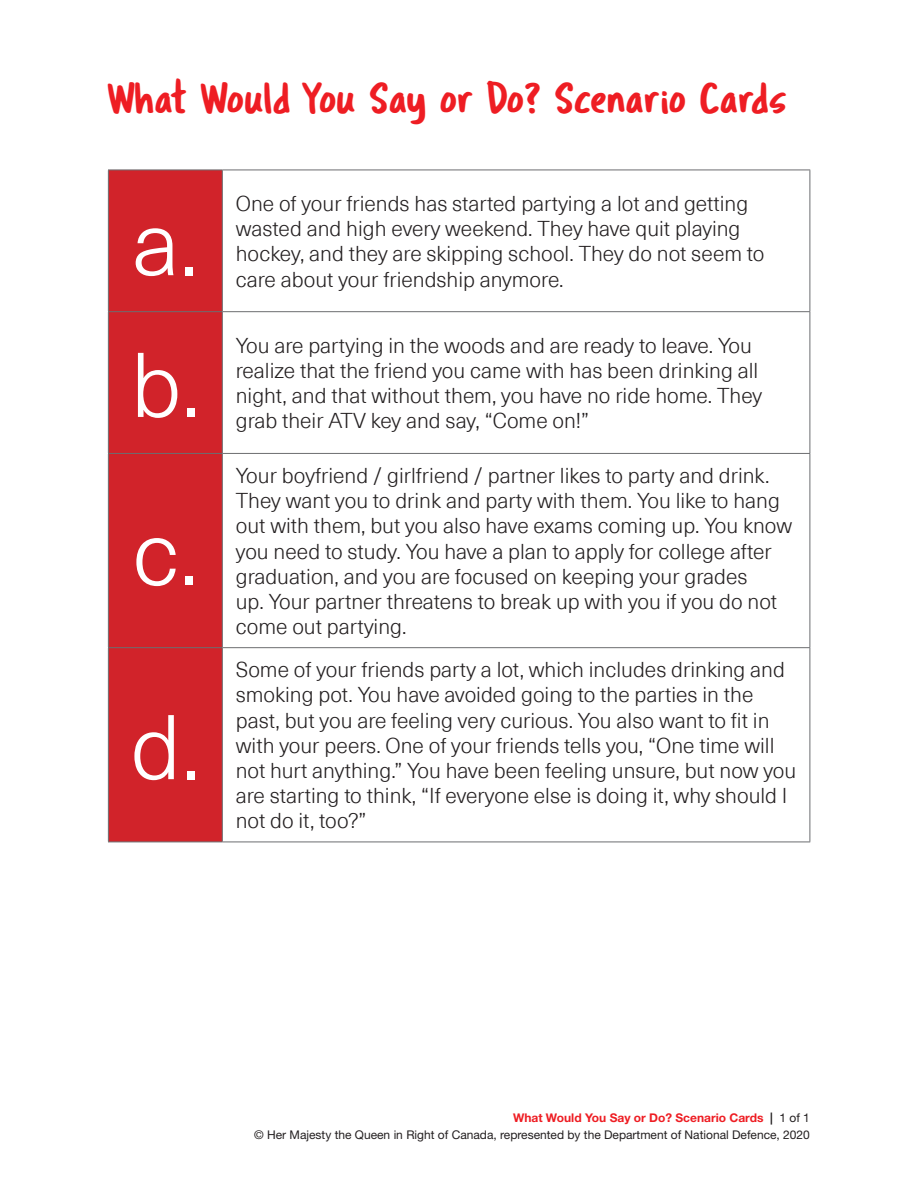
<style>
.page{position:relative;width:918px;height:1188px;background:#fff}
.page>*{position:absolute;margin:0;border:0;box-sizing:border-box;transform-origin:0 0}
.t1{font:300 90px "Neue Haas Unica Pro";color:#fff}
.t2{font:45px "Tragic Marker";color:#ee1d23}
.t3{font:300 21px/25.2px "Neue Haas Unica Pro";color:#231f20}
.t4{font:12px "Helvetica Neue LT Std";color:#231f20}
.t5{font:700 12px "Helvetica Neue LT Std";color:#ee1d23}
.s1{color:#231f20}
.s2{font-weight:400;color:#231f20}
</style>
<div class="page">
<div style="left:109px;top:171px;width:113px;height:671px;background:#d1232a"></div>
<hr style="left:108px;top:170px;width:1px;height:141px;background:#6c6d70">
<hr style="left:108px;top:648px;width:1px;height:194px;background:#6c6d70">
<hr style="left:108px;top:312px;width:1px;height:141px;background:#6c6d70">
<hr style="left:108px;top:454px;width:1px;height:193px;background:#6c6d70">
<hr style="left:108px;top:170px;width:114px;height:1px;background:#6c6d70">
<hr style="left:108px;top:647px;width:114px;height:1px;background:#6c6d70">
<hr style="left:108px;top:311px;width:114px;height:1px;background:#6c6d70">
<hr style="left:222px;top:312px;width:1px;height:141px;background:#6c6d70">
<hr style="left:810px;top:312px;width:1px;height:141px;background:#6c6d70">
<hr style="left:222px;top:453px;width:588px;height:1px;background:#6c6d70">
<hr style="left:222px;top:454px;width:1px;height:193px;background:#6c6d70">
<hr style="left:810px;top:454px;width:1px;height:193px;background:#6c6d70">
<hr style="left:222px;top:842px;width:588px;height:1px;background:#6c6d70">
<hr style="left:108px;top:453px;width:114px;height:1px;background:#6c6d70">
<hr style="left:108px;top:842px;width:114px;height:1px;background:#6c6d70">
<hr style="left:222px;top:170px;width:588px;height:1px;background:#6c6d70">
<hr style="left:222px;top:647px;width:588px;height:1px;background:#6c6d70">
<hr style="left:222px;top:170px;width:1px;height:141px;background:#6c6d70">
<hr style="left:222px;top:648px;width:1px;height:194px;background:#6c6d70">
<hr style="left:810px;top:170px;width:1px;height:141px;background:#6c6d70">
<hr style="left:810px;top:648px;width:1px;height:194px;background:#6c6d70">
<hr style="left:222px;top:311px;width:588px;height:1px;background:#6c6d70">
<h2 class="t2" style="left:108px;top:71px;width:682px">What Would You Say or Do? Scenario Cards</h2>
<h1 class="t1" style="left:132px;top:190px;width:68px">a.</h1>
<h1 class="t1" style="left:130px;top:332px;width:71px">b.</h1>
<h1 class="t1" style="left:132px;top:500px;width:67px">c.</h1>
<h1 class="t1" style="left:130px;top:694px;width:71px">d.</h1>
<p class="t3" style="left:236px;top:191px;width:530px">One of your friends has started partying a lot and getting wasted and high every weekend. They have quit playing hockey, and they are skipping school. They do not seem to care about your friendship anymore.</p>
<p class="t3" style="left:236px;top:333px;width:528px">You are partying in the woods and are ready to leave. You realize that the friend you came with has been drinking all night, and that without them, you have no ride home. They grab their ATV key and say, “Come on!”</p>
<p class="t3" style="left:236px;top:463px;width:558px">Your boyfriend / girlfriend / partner likes to party and drink.<br>They want you to drink and party with them. You like to hang out with them, but you also have exams coming up. You know you need to study. You have a plan to apply for college after graduation, and you are focused on keeping your grades<br>up. Your partner threatens to break up with you if you do not come out partying.</p>
<p class="t3" style="left:236px;top:658px;width:562px">Some of your friends party a lot, which includes drinking and smoking pot. You have avoided going to the parties in the past, but you are feeling very curious. You also want to fit in with your peers. One of your friends tells you, “One time will not hurt anything.” You have been feeling unsure, but now you are starting to think, “If everyone else is doing it, why should I not do it, too?”</p>
<p class="t5" style="left:513px;top:1110px;width:298px">What Would You Say or Do? Scenario Cards <span class="s1">|</span> <span class="s2">1 of 1</span></p>
<p class="t4" style="left:254px;top:1127px;width:557px">© Her Majesty the Queen in Right of Canada, represented by the Department of National Defence, 2020</p>
</div>
